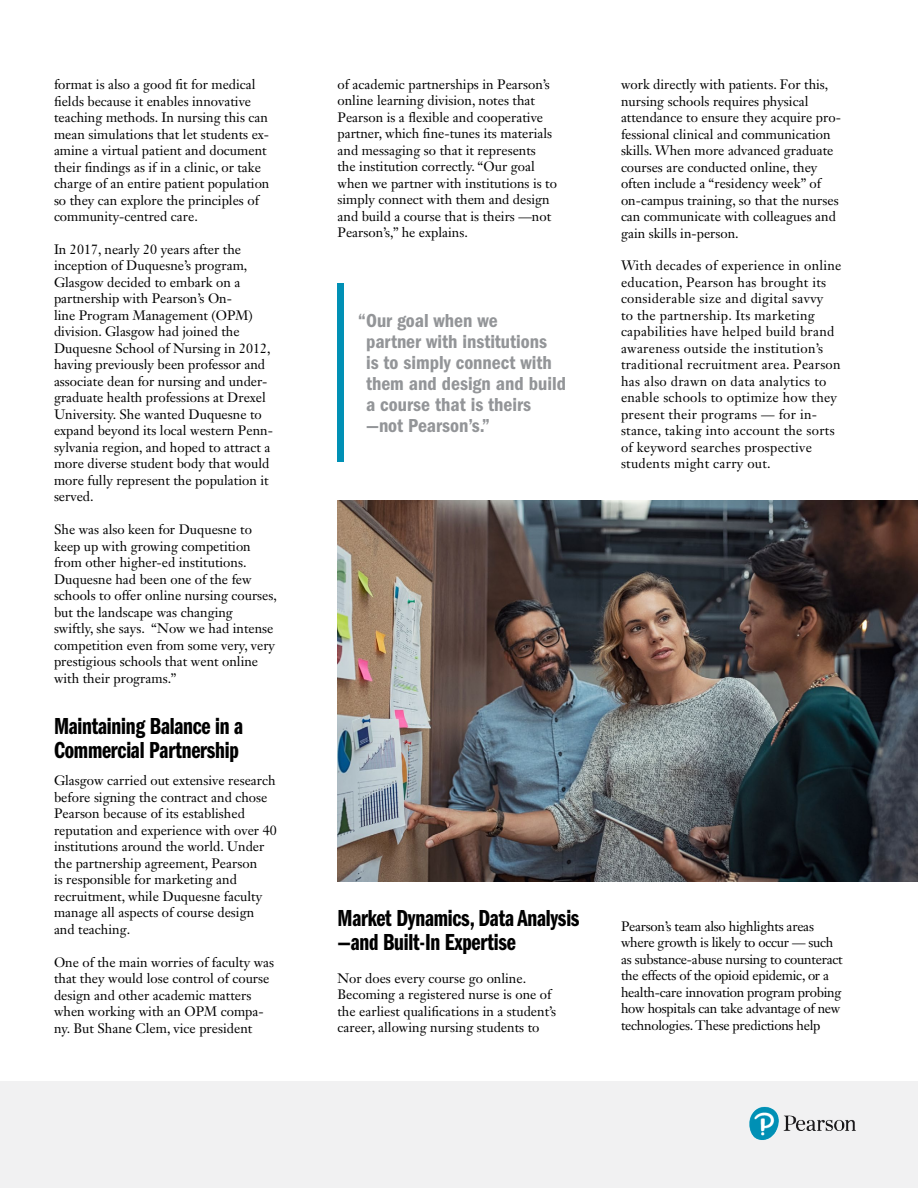
<style>
.page{position:relative;width:918px;height:1188px;background:#fff}
.page>*{position:absolute;margin:0;border:0;box-sizing:border-box;transform-origin:0 0}
.t1{font:24px/24px "ITC Franklin Gothic Std Dm Cp";letter-spacing:-.01em;color:#000}
.t2{font:19.5px/21px "ITC Franklin Gothic Std Dm Cd";color:#939598}
.t3{font:13.5px/16.5px "Janson Text LT Std";color:#000}
.t4{font:13.5px/16.5px "Janson Text LT Std";letter-spacing:.02em;color:#000}
.t5{font:13.5px/16.5px "Janson Text LT Std";letter-spacing:-.02em;color:#000}
</style>
<div class="page">
<div style="left:0;top:1081px;width:918px;height:107px;background:#f1f1f2"></div>
<div style="left:338px;top:283px;width:6px;height:179px;background:#0090b5"></div>
<img style="left:338px;top:500px;width:580px;height:381px">
<img style="left:749px;top:1106px;width:107px;height:34px">
<p class="t3" style="left:54px;top:76px;width:217px">format is also a good ft for medical felds because it enables innovative teaching methods. In nursing this can mean simulations that let students ex&shy;amine a virtual patient and document their fndings as if in a clinic, or take charge of an entire patient population so they can explore the principles of community-centred care.</p>
<p class="t3" style="left:54px;top:241px;width:220px">In 2017, nearly 20 years after the inception of Duquesne’s program, Glasgow decided to embark on a partnership with Pearson’s On-<br>line Program Management (OPM) division. Glasgow had joined the Duquesne School of Nursing in 2012, having previously been professor and associate dean for nursing and under&shy;graduate health professions at Drexel University. She wanted Duquesne to expand beyond its local western Penn&shy;sylvania region, and hoped to attract a more diverse student body that would more fully represent the population it served.</p>
<p class="t3" style="left:54px;top:521px;width:224px">She was also keen for Duquesne to keep up with growing competition from other higher-ed institutions.<br>Duquesne had been one of the few schools to offer online nursing courses, but the landscape was changing<br>swiftly, she says. “Now we had intense competition even from some very, very prestigious schools that went online with their programs.”</p>
<h2 class="t1" style="left:54px;top:714px;width:191px">Maintaining Balance in a<br>Commercial Partnership</h2>
<p class="t3" style="left:54px;top:772px;width:224px">Glasgow carried out extensive research before signing the contract and chose Pearson because of its established reputation and experience with over 40 institutions around the world. Under the partnership agreement, Pearson<br>is responsible for marketing and recruitment, while Duquesne faculty manage all aspects of course design and teaching.</p>
<p class="t3" style="left:54px;top:954px;width:222px">One of the main worries of faculty was that they would lose control of course design and other academic matters when working with an OPM compa&shy;ny. But Shane Clem, vice president</p>
<p class="t3" style="left:338px;top:76px;width:221px">of academic partnerships in Pearson’s online learning division, notes that Pearson is a fexible and cooperative partner, which fne-tunes its materials and messaging so that it represents the institution correctly. “Our goal when we partner with institutions is to simply connect with them and design and build a course that is theirs —not Pearson’s,” he explains.</p>
<h3 class="t2" style="left:366px;top:310px;width:201px;text-indent:-8px">“Our goal when we<br>partner with institutions<br>is to simply connect with them and design and build a course that is theirs —not Pearson’s.”</h3>
<p class="t3" style="left:621px;top:76px;width:221px">work directly with patients. For this, nursing schools requires physical attendance to ensure they acquire pro&shy;fessional clinical and communication skills. When more advanced graduate courses are conducted online, they often include a “residency week” of on-campus training, so that the nurses can communicate with colleagues and gain skills in-person.</p>
<p class="t4" style="left:621px;top:257px;width:222px">With decades of experience in online education, Pearson has brought its considerable size and digital savvy<br>to the partnership. Its marketing capabilities have helped build brand awareness outside the institution’s traditional recruitment area. Pearson has also drawn on data analytics to enable schools to optimize how they present their programs — for in&shy;stance, taking into account the sorts of keyword searches prospective students might carry out.</p>
<h2 class="t1" style="left:338px;top:906px;width:244px">Market Dynamics, Data Analysis —and Built-In Expertise</h2>
<p class="t3" style="left:338px;top:970px;width:220px">Nor does every course go online.<br>Becoming a registered nurse is one of the earliest qualifcations in a student’s career, allowing nursing students to</p>
<p class="t5" style="left:621px;top:917px;width:223px">Pearson’s team also highlights areas where growth is likely to occur — such as substance-abuse nursing to counteract the effects of the opioid epidemic, or a health-care innovation program probing how hospitals can take advantage of new technologies. These predictions help</p>
</div>
